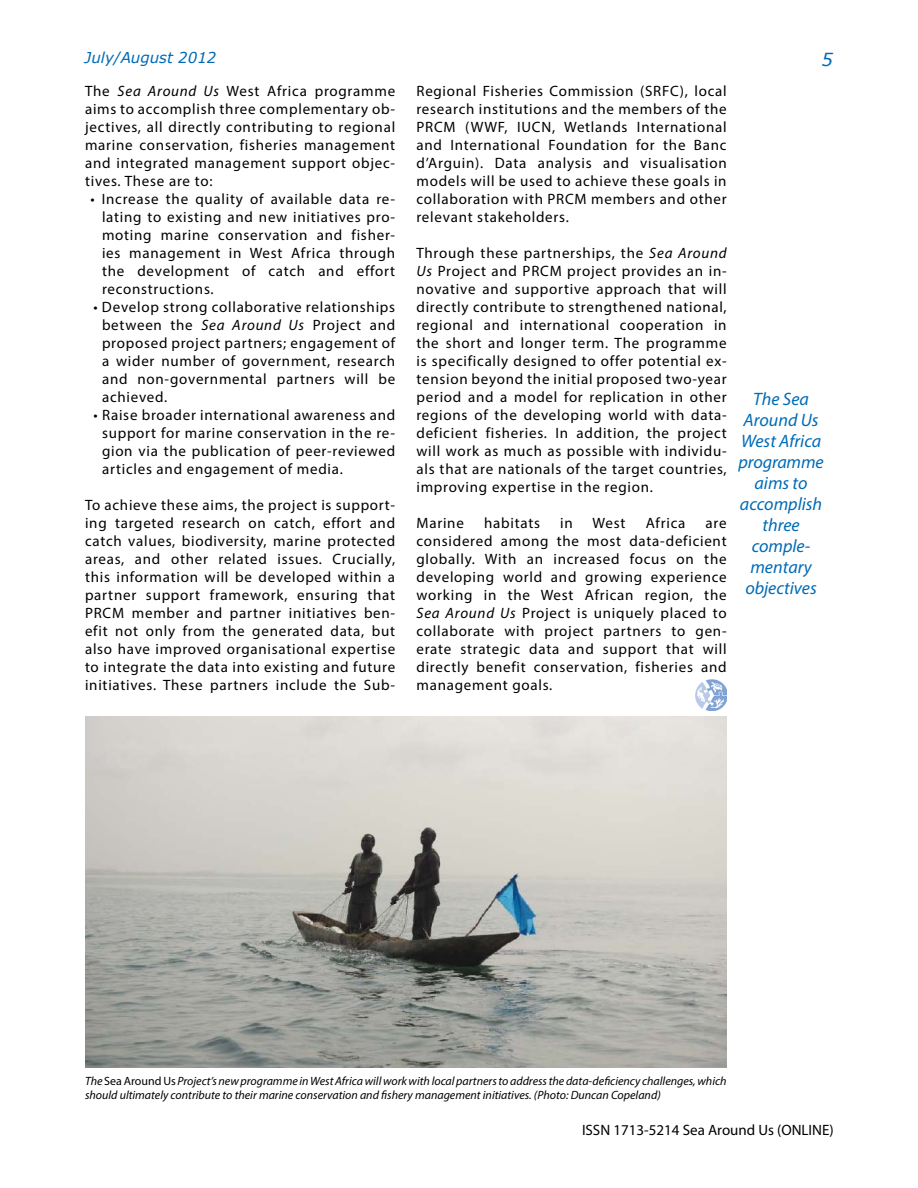
<style>
.page{position:relative;width:918px;height:1188px;background:#fff}
.page>*{position:absolute;margin:0;border:0;box-sizing:border-box;transform-origin:0 0}
.t1{font:italic 18px/21px "Myriad Pro";color:#006bb6;text-align:center}
.t2{font:italic 18px "Verdana";color:#006bb6}
.t3{font:15px/18px "Myriad Pro";letter-spacing:.05em;color:#000;text-align:justify}
.t4{font:15px "Myriad Pro";color:#000}
.t5{font:italic 15px "Verdana";color:#006bb6}
.t6{font:italic 12px/14.4px "Myriad Pro";color:#000}
.s1{font-style:italic}
.s2{font-style:normal}
</style>
<div class="page">
<img style="left:696px;top:679px;width:31px;height:31px">
<img style="left:85px;top:716px;width:642px;height:351px">
<p class="t5" style="left:85px;top:48px;width:133px">July/August 2012</p>
<p class="t2" style="left:822px;top:47px;width:13px">5</p>
<p class="t3" style="left:85px;top:82px;width:312px">The <span class="s1">Sea Around Us</span> West Africa programme aims to accomplish three complementary ob&shy;jectives, all directly contributing to regional marine conservation, fisheries management and integrated management support objec&shy;tives. These are to:</p>
<p class="t3" style="left:102px;top:190px;width:295px;text-indent:-12px">• Increase the quality of available data re&shy;lating to existing and new initiatives pro&shy;moting marine conservation and fisher&shy;ies management in West Africa through the development of catch and effort reconstructions.</p>
<p class="t3" style="left:102px;top:298px;width:295px;text-indent:-9px">• Develop strong collaborative relationships between the <span class="s1">Sea Around Us</span> Project and proposed project partners; engagement of a wider number of government, research and non-governmental partners will be achieved.</p>
<p class="t3" style="left:102px;top:406px;width:295px;text-indent:-9px">• Raise broader international awareness and support for marine conservation in the re&shy;gion via the publication of peer-reviewed articles and engagement of media.</p>
<p class="t3" style="left:85px;top:496px;width:312px">To achieve these aims, the project is support&shy;ing targeted research on catch, effort and catch values, biodiversity, marine protected areas, and other related issues. Crucially, this information will be developed within a partner support framework, ensuring that PRCM member and partner initiatives ben&shy;efit not only from the generated data, but also have improved organisational expertise to integrate the data into existing and future initiatives. These partners include the Sub-</p>
<p class="t3" style="left:416px;top:82px;width:312px">Regional Fisheries Commission (SRFC), local research institutions and the members of the PRCM (WWF, IUCN, Wetlands International and International Foundation for the Banc d’Arguin). Data analysis and visualisation models will be used to achieve these goals in collaboration with PRCM members and other relevant stakeholders.</p>
<p class="t3" style="left:416px;top:244px;width:312px">Through these partnerships, the <span class="s1">Sea Around Us</span> Project and PRCM project provides an in&shy;novative and supportive approach that will directly contribute to strengthened national, regional and international cooperation in the short and longer term. The programme is specifically designed to offer potential ex&shy;tension beyond the initial proposed two-year period and a model for replication in other regions of the developing world with data&shy;deficient fisheries. In addition, the project will work as much as possible with individu&shy;als that are nationals of the target countries, improving expertise in the region.</p>
<p class="t3" style="left:416px;top:514px;width:49px">Marine</p>
<p class="t3" style="left:484px;top:514px;width:57px">habitats</p>
<p class="t3" style="left:560px;top:514px;width:14px">in</p>
<p class="t3" style="left:593px;top:514px;width:34px">West</p>
<p class="t3" style="left:646px;top:514px;width:41px">Africa</p>
<p class="t3" style="left:416px;top:514px;width:312px;text-indent:289px">are considered among the most data-deficient globally. With an increased focus on the developing world and growing experience working in the West African region, the <span class="s1">Sea Around Us</span> Project is uniquely placed to collaborate with project partners to gen&shy;erate strategic data and support that will directly benefit conservation, fisheries and management goals.</p>
<p class="t1" style="left:739px;top:388px;width:87px">The Sea<br>Around Us<br>West Africa programme aims to accomplish three comple&shy;mentary objectives</p>
<p class="t6" style="left:85px;top:1073px;width:643px">The <span class="s2">Sea Around Us</span> Project’s new programme in West Africa will work with local partners to address the data-deficiency challenges, which should ultimately contribute to their marine conservation and fishery management initiatives. (Photo: Duncan Copeland)</p>
<p class="t4" style="left:582px;top:1121px;width:253px">ISSN 1713-5214 Sea Around Us (ONLINE)</p>
</div>
